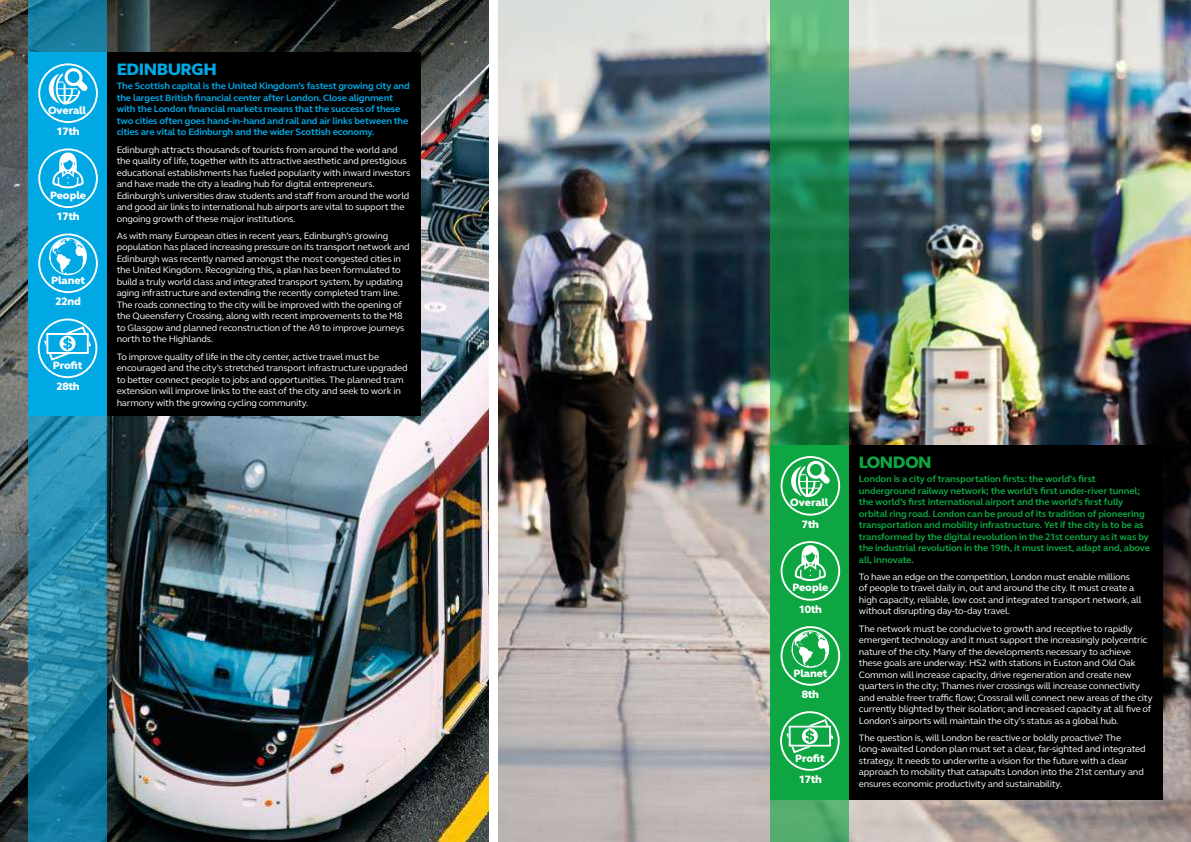
<style>
.page{position:relative;width:1191px;height:842px;background:#fff}
.page>*{position:absolute;margin:0;border:0;box-sizing:border-box;transform-origin:0 0}
.t1{font:800 17px "FS Elliot Pro";letter-spacing:-.025em;color:#00a8e4}
.t2{font:800 17px "FS Elliot Pro";letter-spacing:-.025em;color:#0da642}
.t3{font:800 11px "FS Elliot Pro";letter-spacing:-.025em;color:#fff}
.t4{font:800 10.9px "FS Elliot Pro";color:#fff}
.t5{font:9.5px/11.5px "FS Elliot Pro";letter-spacing:-.02em;color:#fff}
.t6{font:700 9.5px/11.5px "FS Elliot Pro";letter-spacing:-.015em;color:#0da642}
.t7{font:700 9.5px/11.5px "FS Elliot Pro";letter-spacing:-.015em;color:#00a8e4}
</style>
<div class="page">
<img style="left:498px;top:0;width:693px;height:842px">
<img style="left:0;top:0;width:489px;height:842px">
<svg style="left:770px;top:0;width:79px;height:842px"></svg>
<div style="left:849px;top:445px;width:313px;height:354px;background:#000"></div>
<div style="left:770px;top:445px;width:79px;height:354px;background:#0da642"></div>
<svg style="left:780px;top:456px;width:60px;height:60px"></svg>
<svg style="left:780px;top:541px;width:60px;height:60px"></svg>
<svg style="left:780px;top:626px;width:60px;height:60px"></svg>
<svg style="left:780px;top:711px;width:59px;height:60px"></svg>
<svg style="left:28px;top:0;width:79px;height:842px"></svg>
<div style="left:107px;top:52px;width:313px;height:364px;background:#000"></div>
<div style="left:28px;top:52px;width:79px;height:364px;background:#00a8e4"></div>
<svg style="left:38px;top:63px;width:60px;height:60px"></svg>
<svg style="left:38px;top:148px;width:60px;height:60px"></svg>
<svg style="left:38px;top:233px;width:60px;height:60px"></svg>
<svg style="left:38px;top:319px;width:59px;height:59px"></svg>
<p class="t4" style="left:48px;top:103px;width:40px">Overall</p>
<p class="t3" style="left:56px;top:124px;width:25px">17th</p>
<p class="t4" style="left:50px;top:188px;width:38px">People</p>
<p class="t3" style="left:56px;top:209px;width:25px">17th</p>
<p class="t4" style="left:51px;top:273px;width:36px">Planet</p>
<p class="t3" style="left:55px;top:294px;width:27px">22nd</p>
<p class="t4" style="left:53px;top:358px;width:31px">Profit</p>
<p class="t3" style="left:56px;top:379px;width:25px">28th</p>
<h1 class="t1" style="left:117px;top:58px;width:102px">EDINBURGH</h1>
<p class="t7" style="left:117px;top:80px;width:294px">The Scottish capital is the United Kingdom’s fastest growing city and the largest British financial center after London. Close alignment with the London financial markets means that the success of these two cities often goes hand-in-hand and rail and air links between the cities are vital to Edinburgh and the wider Scottish economy.</p>
<p class="t5" style="left:117px;top:143px;width:295px">Edinburgh attracts thousands of tourists from around the world and the quality of life, together with its attractive aesthetic and prestigious educational establishments has fueled popularity with inward investors and have made the city a leading hub for digital entrepreneurs.<br>Edinburgh’s universities draw students and staff from around the world and good air links to international hub airports are vital to support the ongoing growth of these major institutions.</p>
<p class="t5" style="left:117px;top:230px;width:295px">As with many European cities in recent years, Edinburgh’s growing population has placed increasing pressure on its transport network and Edinburgh was recently named amongst the most congested cities in the United Kingdom. Recognizing this, a plan has been formulated to build a truly world class and integrated transport system, by updating aging infrastructure and extending the recently completed tram line.<br>The roads connecting to the city will be improved with the opening of the Queensferry Crossing, along with recent improvements to the M8 to Glasgow and planned reconstruction of the A9 to improve journeys north to the Highlands.</p>
<p class="t5" style="left:117px;top:350px;width:292px">To improve quality of life in the city center, active travel must be encouraged and the city’s stretched transport infrastructure upgraded to better connect people to jobs and opportunities. The planned tram extension will improve links to the east of the city and seek to work in harmony with the growing cycling community.</p>
<p class="t4" style="left:790px;top:495px;width:40px">Overall</p>
<p class="t3" style="left:801px;top:517px;width:19px">7th</p>
<p class="t4" style="left:792px;top:580px;width:38px">People</p>
<p class="t3" style="left:798px;top:602px;width:25px">10th</p>
<p class="t4" style="left:793px;top:665px;width:36px">Planet</p>
<p class="t3" style="left:801px;top:687px;width:19px">8th</p>
<p class="t4" style="left:795px;top:750px;width:31px">Profit</p>
<p class="t3" style="left:798px;top:772px;width:25px">17th</p>
<h1 class="t2" style="left:859px;top:451px;width:74px">LONDON</h1>
<p class="t6" style="left:859px;top:473px;width:292px">London is a city of transportation firsts: the world’s first underground railway network; the world’s first under-river tunnel; the world’s first international airport and the world’s first fully orbital ring road. London can be proud of its tradition of pioneering transportation and mobility infrastructure. Yet if the city is to be as transformed by the digital revolution in the 21st century as it was by the industrial revolution in the 19th, it must invest, adapt and, above all, innovate.</p>
<p class="t5" style="left:859px;top:571px;width:284px">To have an edge on the competition, London must enable millions<br>of people to travel daily in, out and around the city. It must create a high capacity, reliable, low cost and integrated transport network, all without disrupting day-to-day travel.</p>
<p class="t5" style="left:859px;top:622px;width:295px">The network must be conducive to growth and receptive to rapidly emergent technology and it must support the increasingly polycentric nature of the city. Many of the developments necessary to achieve these goals are underway: HS2 with stations in Euston and Old Oak Common will increase capacity, drive regeneration and create new quarters in the city; Thames river crossings will increase connectivity and enable freer traffic flow; Crossrail will connect new areas of the city currently blighted by their isolation; and increased capacity at all five of London’s airports will maintain the city’s status as a global hub.</p>
<p class="t5" style="left:859px;top:731px;width:288px">The question is, will London be reactive or boldly proactive? The long-awaited London plan must set a clear, far-sighted and integrated strategy. It needs to underwrite a vision for the future with a clear approach to mobility that catapults London into the 21st century and ensures economic productivity and sustainability.</p>
</div>
